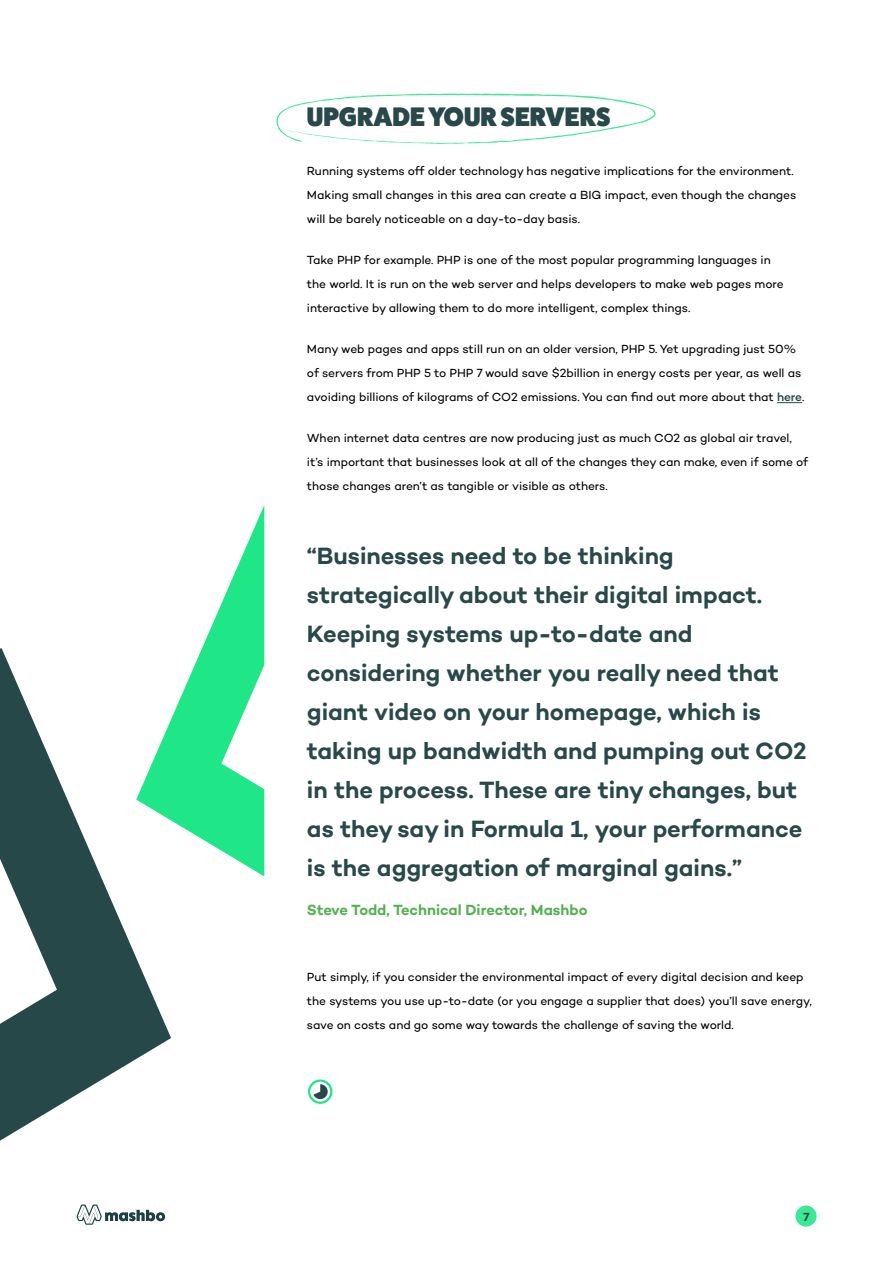
<style>
.page{position:relative;width:893px;height:1263px;background:#fff}
.page>*{position:absolute;margin:0;border:0;box-sizing:border-box;transform-origin:0 0}
.t1{font:27px "Fat Frank";color:#284849}
.t2{font:600 24px/39px "Campton";letter-spacing:-.005em;color:#284849}
.t3{font:600 15px "Campton";letter-spacing:-.005em;color:#53b04f}
.t4{font:12px/24px "Campton";letter-spacing:-.005em;color:#000}
.t5{font:600 12px "Campton";color:#284849}
.s1{font-weight:500;color:#264747}
</style>
<div class="page">
<div style="left:795px;top:1205px;width:22px;height:21px;background:#3be896;border-radius:50%"></div>
<svg style="left:77px;top:1204px;width:88px;height:21px"></svg>
<svg style="left:777px;top:402px;width:25px;height:1px"></svg>
<svg style="left:271px;top:93px;width:385px;height:51px"></svg>
<svg style="left:308px;top:1079px;width:24px;height:25px"></svg>
<svg style="left:0;top:648px;width:171px;height:493px"></svg>
<svg style="left:136px;top:506px;width:128px;height:370px"></svg>
<h1 class="t1" style="left:307px;top:100px;width:305px">UPGRADE YOUR SERVERS</h1>
<p class="t4" style="left:307px;top:159px;width:491px">Running systems off older technology has negative implications for the environment.<br>Making small changes in this area can create a BIG impact, even though the changes will be barely noticeable on a day-to-day basis.</p>
<p class="t4" style="left:307px;top:248px;width:478px">Take PHP for example. PHP is one of the most popular programming languages in the world. It is run on the web server and helps developers to make web pages more interactive by allowing them to do more intelligent, complex things.</p>
<p class="t4" style="left:307px;top:337px;width:499px">Many web pages and apps still run on an older version, PHP 5. Yet upgrading just 50% of servers from PHP 5 to PHP 7 would save $2billion in energy costs per year, as well as avoiding billions of kilograms of CO2 emissions. You can find out more about that <span class="s1">here</span>.</p>
<p class="t4" style="left:307px;top:426px;width:503px">When internet data centres are now producing just as much CO2 as global air travel, it’s important that businesses look at all of the changes they can make, even if some of those changes aren’t as tangible or visible as others.</p>
<p class="t2" style="left:307px;top:535px;width:501px">“Businesses need to be thinking strategically about their digital impact.<br>Keeping systems up-to-date and considering whether you really need that giant video on your homepage, which is taking up bandwidth and pumping out CO2 in the process. These are tiny changes, but as they say in Formula 1, your performance is the aggregation of marginal gains.”</p>
<p class="t3" style="left:307px;top:901px;width:282px">Steve Todd, Technical Director, Mashbo</p>
<p class="t4" style="left:307px;top:965px;width:506px">Put simply, if you consider the environmental impact of every digital decision and keep the systems you use up-to-date (or you engage a supplier that does) you’ll save energy, save on costs and go some way towards the challenge of saving the world.</p>
<p class="t5" style="left:804px;top:1209px;width:8px">7</p>
</div>
